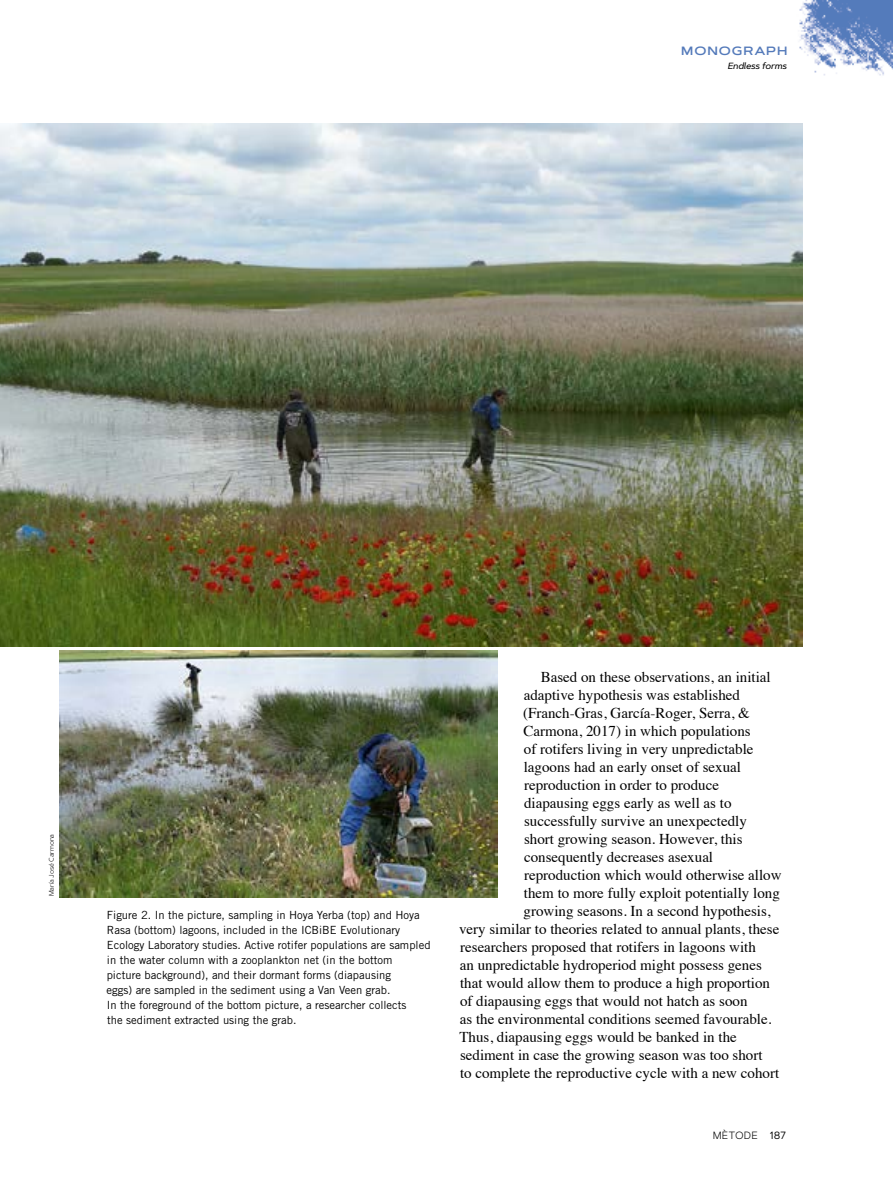
<style>
.page{position:relative;width:893px;height:1191px;background:#fff}
.page>*{position:absolute;margin:0;border:0;box-sizing:border-box;transform-origin:0 0}
.t1{font:15px "Times";color:#000}
.t2{font:600 12px "Artegra Sans Ex";letter-spacing:.08em;color:#547aba}
.t3{font:11.25px/15px "Trade Gothic";color:#000}
.t4{font:300 10.5px "Artegra Sans";letter-spacing:.015em;color:#000}
.t5{font:italic 500 9px "Artegra Sans";letter-spacing:-.02em;color:#000}
.t6{font:300 6.75px "Artegra Sans";letter-spacing:-.02em;color:#000}
.s1{font-weight:400}
</style>
<div class="page">
<img style="left:0;top:123px;width:802px;height:523px">
<img style="left:59px;top:651px;width:439px;height:246px">
<img style="left:799px;top:0;width:94px;height:76px">
<p class="t2" style="left:681px;top:42px;width:108px">MONOGRAPH</p>
<p class="t5" style="left:727px;top:60px;width:61px">Endless forms</p>
<p class="t6" style="left:47px;top:896px;width:64px;rotate:-90deg">María José Carmona</p>
<p class="t3" style="left:107px;top:907px;width:325px">Figure 2. In the picture, sampling in Hoya Yerba (top) and Hoya Rasa (bottom) lagoons, included in the ICBiBE Evolutionary Ecology Laboratory studies. Active rotifer populations are sampled in the water column with a zooplankton net (in the bottom<br>picture background), and their dormant forms (diapausing<br>eggs) are sampled in the sediment using a Van Veen grab.<br>In the foreground of the bottom picture, a researcher collects<br>the sediment extracted using the grab.</p>
<p class="t1" style="left:541px;top:662px;width:231px">Based on these observations, an initial</p>
<p class="t1" style="left:524px;top:680px;width:218px">adaptive hypothesis was established</p>
<p class="t1" style="left:523px;top:698px;width:228px">(Franch-Gras, García-Roger, Serra, &amp;</p>
<p class="t1" style="left:524px;top:716px;width:229px">Carmona, 2017) in which populations</p>
<p class="t1" style="left:524px;top:734px;width:231px">of rotifers living in very unpredictable</p>
<p class="t1" style="left:524px;top:752px;width:219px">lagoons had an early onset of sexual</p>
<p class="t1" style="left:524px;top:770px;width:196px">reproduction in order to produce</p>
<p class="t1" style="left:524px;top:788px;width:209px">diapausing eggs early as well as to</p>
<p class="t1" style="left:524px;top:806px;width:224px">successfully survive an unexpectedly</p>
<p class="t1" style="left:524px;top:824px;width:220px">short growing season. However, this</p>
<p class="t1" style="left:524px;top:842px;width:191px">consequently decreases asexual</p>
<p class="t1" style="left:524px;top:860px;width:259px">reproduction which would otherwise allow</p>
<p class="t1" style="left:524px;top:878px;width:257px">them to more fully exploit potentially long</p>
<p class="t1" style="left:524px;top:896px;width:249px">growing seasons. In a second hypothesis,</p>
<p class="t1" style="left:459px;top:914px;width:322px">very similar to theories related to annual plants, these</p>
<p class="t1" style="left:460px;top:932px;width:297px">researchers proposed that rotifers in lagoons with</p>
<p class="t1" style="left:460px;top:950px;width:304px">an unpredictable hydroperiod might possess genes</p>
<p class="t1" style="left:460px;top:968px;width:311px">that would allow them to produce a high proportion</p>
<p class="t1" style="left:460px;top:986px;width:289px">of diapausing eggs that would not hatch as soon</p>
<p class="t1" style="left:460px;top:1004px;width:313px">as the environmental conditions seemed favourable.</p>
<p class="t1" style="left:459px;top:1022px;width:279px">Thus, diapausing eggs would be banked in the</p>
<p class="t1" style="left:460px;top:1040px;width:304px">sediment in case the growing season was too short</p>
<p class="t1" style="left:460px;top:1058px;width:321px">to complete the reproductive cycle with a new cohort</p>
<p class="t4" style="left:713px;top:1128px;width:75px">MÈTODE <span class="s1">187</span></p>
</div>
